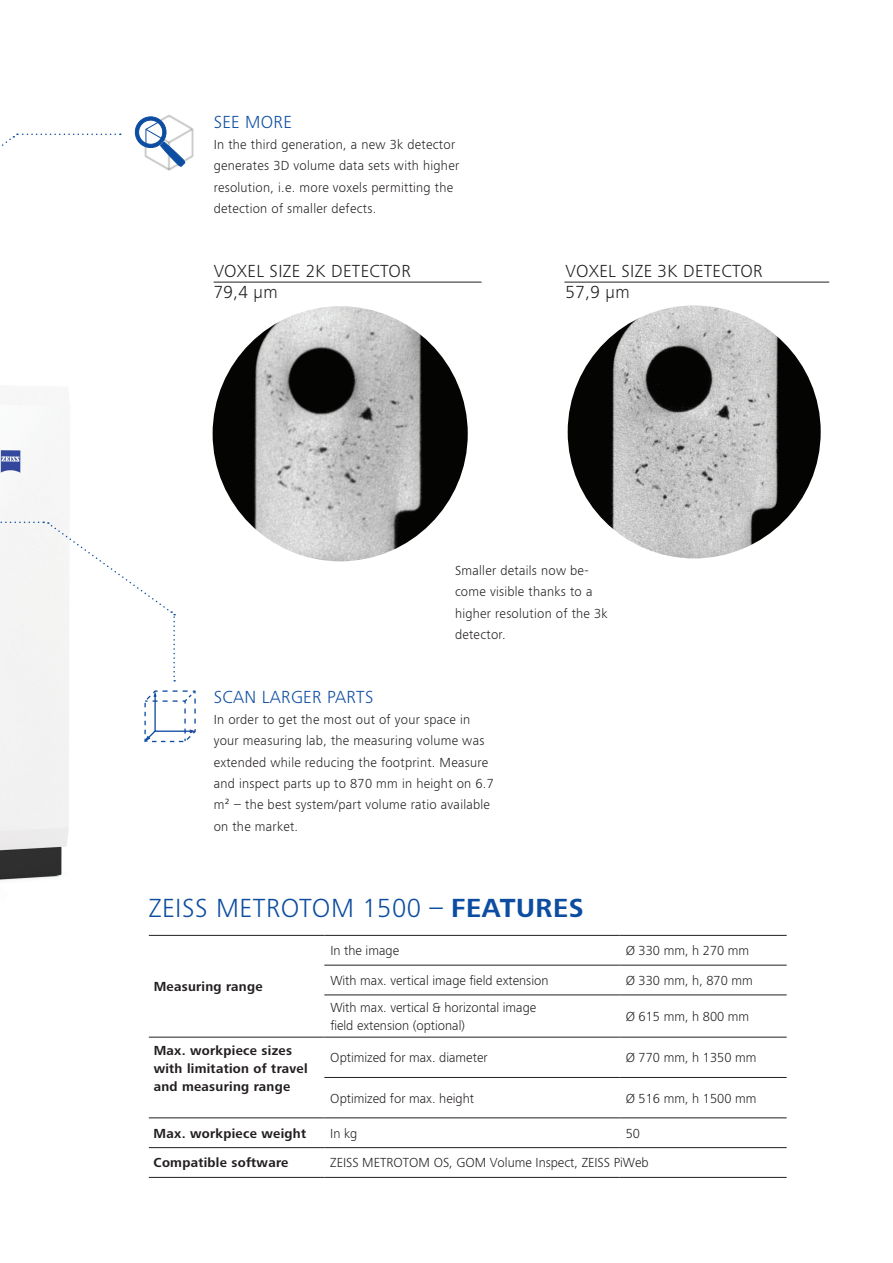
<style>
.page{position:relative;width:893px;height:1263px;background:#fff}
.page>*{position:absolute;margin:0;border:0;box-sizing:border-box;transform-origin:0 0}
.t1{font:300 27px "ZEISS Frutiger Next W1 G";letter-spacing:.02em;color:#0d4da1}
.t2{font:300 18px/21.3px "ZEISS Frutiger Next W1 G";letter-spacing:.02em;color:#231f20}
.t3{font:300 18px "ZEISS Frutiger Next W1 G";letter-spacing:.02em;color:#0d4da1}
.t4{font:300 13.5px/21.3px "ZEISS Frutiger Next W1 G";letter-spacing:.02em;color:#231f20}
.t5{font:300 13.5px/18px "ZEISS Frutiger Next W1 G";color:#231f20}
.t6{font:700 13.5px/18px "ZEISS Frutiger Next W1 G";letter-spacing:.02em;color:#231f20}
.s1{font-weight:700}
</style>
<div class="page">
<img style="left:0;top:386px;width:149px;height:550px">
<svg style="left:1px;top:134px;width:120px;height:12px"></svg>
<svg style="left:144px;top:689px;width:52px;height:54px"></svg>
<hr style="left:214px;top:282px;width:268px;height:1px;background:#231f20">
<img style="left:213px;top:306px;width:255px;height:255px;border-radius:128px">
<hr style="left:564px;top:282px;width:265px;height:1px;background:#231f20">
<img style="left:568px;top:305px;width:253px;height:253px;border-radius:126px">
<svg style="left:0;top:521px;width:175px;height:160px"></svg>
<hr style="left:149px;top:935px;width:175px;height:1px;background:#231f20">
<hr style="left:324px;top:994px;width:296px;height:1px;background:#231f20">
<hr style="left:620px;top:994px;width:167px;height:1px;background:#231f20">
<hr style="left:149px;top:1037px;width:175px;height:1px;background:#231f20">
<hr style="left:324px;top:1037px;width:296px;height:1px;background:#231f20">
<hr style="left:620px;top:1037px;width:167px;height:1px;background:#231f20">
<hr style="left:324px;top:1077px;width:296px;height:1px;background:#231f20">
<hr style="left:620px;top:1077px;width:167px;height:1px;background:#231f20">
<hr style="left:149px;top:1117px;width:175px;height:1px;background:#231f20">
<hr style="left:149px;top:1147px;width:175px;height:1px;background:#231f20">
<hr style="left:149px;top:1177px;width:175px;height:1px;background:#231f20">
<hr style="left:324px;top:1117px;width:296px;height:1px;background:#231f20">
<hr style="left:620px;top:1117px;width:167px;height:1px;background:#231f20">
<hr style="left:324px;top:1147px;width:296px;height:1px;background:#231f20">
<hr style="left:620px;top:1147px;width:167px;height:1px;background:#231f20">
<hr style="left:324px;top:1177px;width:296px;height:1px;background:#231f20">
<hr style="left:620px;top:1177px;width:167px;height:1px;background:#231f20">
<hr style="left:324px;top:935px;width:296px;height:1px;background:#231f20">
<hr style="left:620px;top:935px;width:167px;height:1px;background:#231f20">
<hr style="left:324px;top:965px;width:296px;height:1px;background:#231f20">
<hr style="left:620px;top:965px;width:167px;height:1px;background:#231f20">
<img style="left:134px;top:114px;width:60px;height:57px">
<svg style="left:135px;top:116px;width:50px;height:51px"></svg>
<h2 class="t3" style="left:214px;top:109px;width:80px">SEE MORE</h2>
<p class="t4" style="left:214px;top:133px;width:247px">In the third generation, a new 3k detector generates 3D volume data sets with higher resolution, i.e. more voxels permitting the detection of smaller defects.</p>
<h2 class="t2" style="left:214px;top:259px;width:199px">VOXEL SIZE 2K DETECTOR<br>79,4 µm</h2>
<h2 class="t2" style="left:566px;top:259px;width:199px">VOXEL SIZE 3K DETECTOR<br>57,9 µm</h2>
<p class="t4" style="left:455px;top:559px;width:154px">Smaller details now be&shy;come visible thanks to a higher resolution of the 3k detector.</p>
<h2 class="t3" style="left:214px;top:684px;width:161px">SCAN LARGER PARTS</h2>
<p class="t4" style="left:214px;top:708px;width:282px">In order to get the most out of your space in your measuring lab, the measuring volume was extended while reducing the footprint. Measure and inspect parts up to 870 mm in height on 6.7 m² – the best system/part volume ratio available on the market.</p>
<h1 class="t1" style="left:149px;top:889px;width:436px">ZEISS METROTOM 1500 – <span class="s1">FEATURES</span></h1>
<p class="t6" style="left:154px;top:977px;width:110px">Measuring range</p>
<p class="t5" style="left:330px;top:941px;width:70px">In the image</p>
<p class="t5" style="left:626px;top:941px;width:125px">Ø 330 mm, h 270 mm</p>
<p class="t5" style="left:330px;top:971px;width:220px">With max. vertical image field extension</p>
<p class="t5" style="left:626px;top:971px;width:129px">Ø 330 mm, h, 870 mm</p>
<p class="t5" style="left:330px;top:998px;width:207px">With max. vertical &amp; horizontal image field extension (optional)</p>
<p class="t5" style="left:626px;top:1007px;width:125px">Ø 615 mm, h 800 mm</p>
<p class="t6" style="left:154px;top:1041px;width:155px">Max. workpiece sizes with limitation of travel and measuring range</p>
<p class="t5" style="left:330px;top:1048px;width:159px">Optimized for max. diameter</p>
<p class="t5" style="left:626px;top:1048px;width:132px">Ø 770 mm, h 1350 mm</p>
<p class="t5" style="left:330px;top:1088px;width:145px">Optimized for max. height</p>
<p class="t5" style="left:626px;top:1088px;width:132px">Ø 516 mm, h 1500 mm</p>
<p class="t6" style="left:154px;top:1123px;width:154px">Max. workpiece weight</p>
<p class="t4" style="left:330px;top:1122px;width:29px">In kg</p>
<p class="t4" style="left:626px;top:1122px;width:16px">50</p>
<p class="t6" style="left:154px;top:1153px;width:136px">Compatible software</p>
<p class="t5" style="left:330px;top:1153px;width:320px">ZEISS METROTOM OS, GOM Volume Inspect, ZEISS PiWeb</p>
</div>
